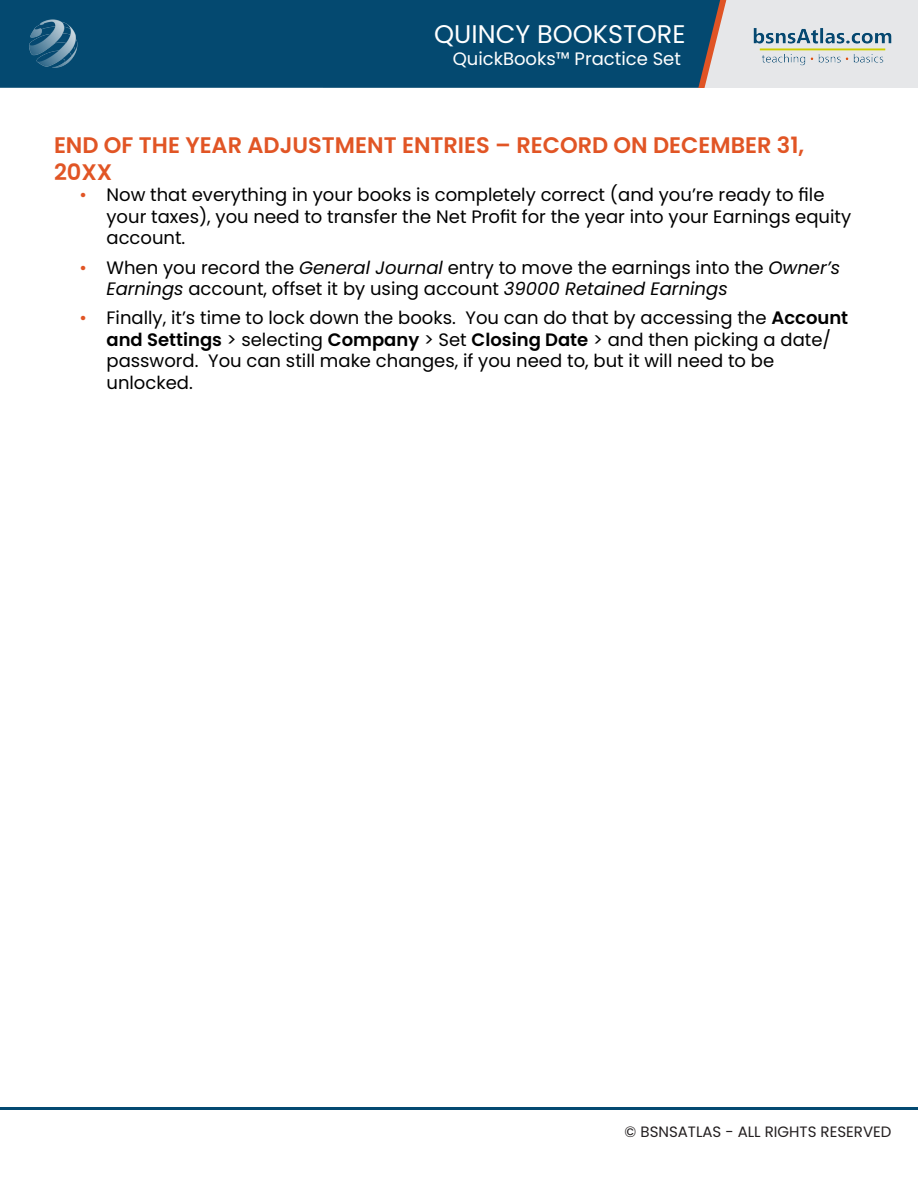
<style>
.page{position:relative;width:918px;height:1188px;background:#fff}
.page>*{position:absolute;margin:0;border:0;box-sizing:border-box;transform-origin:0 0}
.t1{font:25.5px "Poppins";color:#fff}
.t2{font:600 22.5px/27px "Poppins";color:#e15525}
.t3{font:18px/21.6px "Poppins";color:#000}
.t4{font:18px "Poppins";color:#fff}
.t5{font:15px "Poppins";color:#231f20}
.s1{color:#e15525}
.s2{font-style:italic}
.s3{font-weight:600}
</style>
<div class="page">
<div style="left:324px;top:0;width:594px;height:88px;background:#e6e7e9"></div>
<div style="left:0;top:0;width:695px;height:88px;background:#044970"></div>
<svg style="left:695px;top:0;width:32px;height:88px"></svg>
<img style="left:753px;top:28px;width:139px;height:38px">
<hr style="left:0;top:1107px;width:918px;height:3px;background:#034971">
<img style="left:24px;top:16px;width:58px;height:54px">
<h1 class="t1" style="left:434px;top:20px;width:253px">QUINCY BOOKSTORE</h1>
<p class="t4" style="left:453px;top:48px;width:230px">QuickBooks™ Practice Set</p>
<p class="t2" style="left:54px;top:131px;width:752px">END OF THE YEAR ADJUSTMENT ENTRIES – RECORD ON DECEMBER 31,<br>20XX</p>
<p class="t3" style="left:106px;top:184px;width:746px;text-indent:-27px"><span class="s1">•</span> Now that everything in your books is completely correct (and you’re ready to file your taxes), you need to transfer the Net Profit for the year into your Earnings equity account.</p>
<p class="t3" style="left:106px;top:257px;width:735px;text-indent:-27px"><span class="s1">•</span> When you record the <span class="s2">General Journal</span> entry to move the earnings into the <span class="s2">Owner’s<br>Earnings</span> account, offset it by using account <span class="s2">39000 Retained Earnings</span></p>
<p class="t3" style="left:106px;top:307px;width:743px;text-indent:-27px"><span class="s1">•</span> Finally, it’s time to lock down the books. You can do that by accessing the <span class="s3">Account and Settings</span> &gt; selecting <span class="s3">Company</span> &gt; Set <span class="s3">Closing Date</span> &gt; and then picking a date/ password. You can still make changes, if you need to, but it will need to be unlocked.</p>
<p class="t5" style="left:625px;top:1123px;width:268px">© BSNSATLAS - ALL RIGHTS RESERVED</p>
</div>
